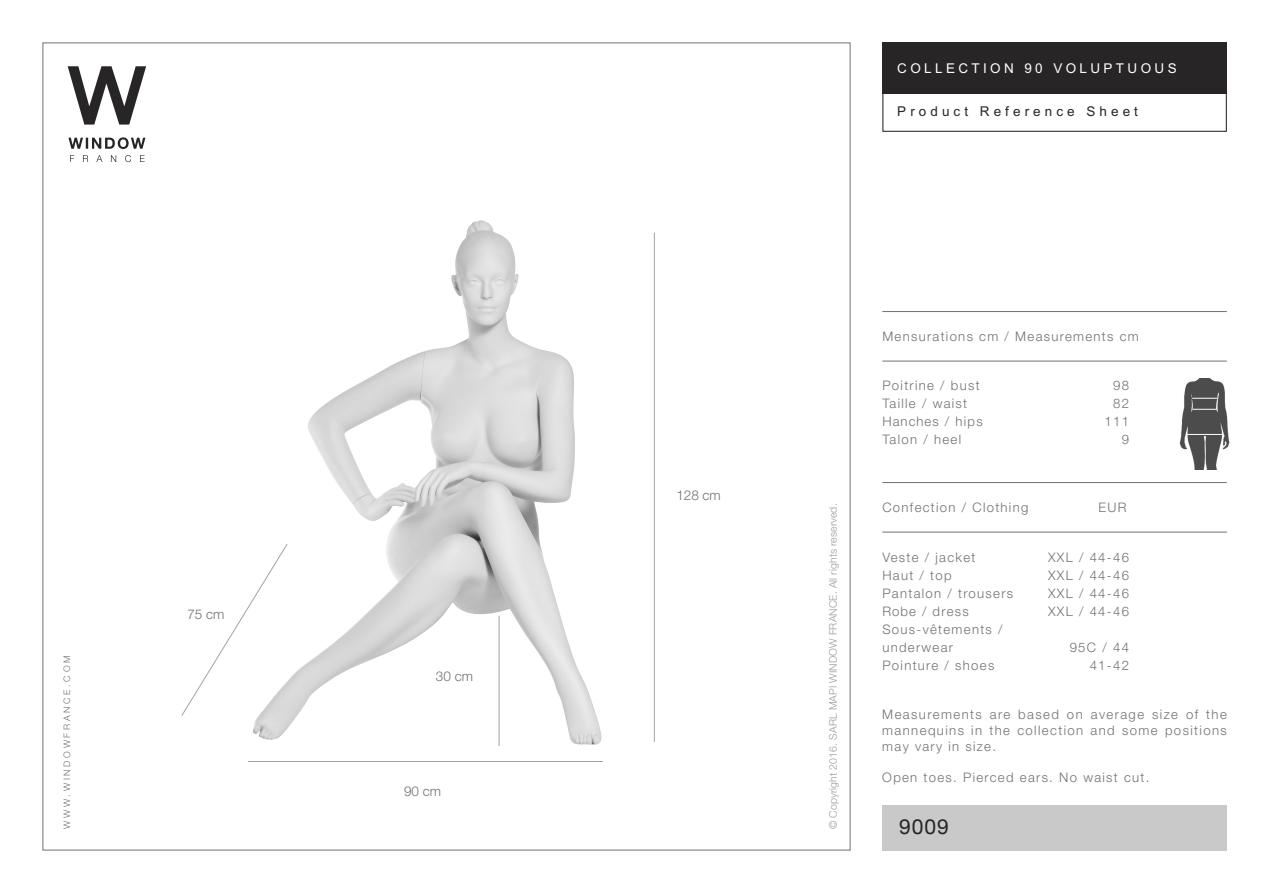
<style>
.page{position:relative;width:1263px;height:893px;background:#fff}
.page>*{position:absolute;margin:0;border:0;box-sizing:border-box;transform-origin:0 0}
.t1{font:21px "Helvetica Neue";color:#272526}
.t2{font:13.5px "Arial";letter-spacing:.25em;color:#fff}
.t3{font:13.5px "Arial";letter-spacing:.3em;color:#272526}
.t4{font:300 13.5px "Helvetica Neue LT Pro";color:#727172}
.t5{font:300 13.2px/15.8px "Helvetica Neue LT Pro";letter-spacing:.1em;color:#727172}
.t6{font:300 13.2px "Helvetica Neue LT Pro";letter-spacing:.08em;color:#727172}
.t7{font:300 10.5px "Helvetica Neue LT Pro";letter-spacing:.01em;color:#9e9d9d}
.t8{font:300 9px "Helvetica Neue LT Std";letter-spacing:.3em;color:#727172}
</style>
<div class="page">
<div style="left:882px;top:43px;width:345px;height:51px;background:#272526"></div>
<div style="left:882px;top:43px;width:345px;height:89px;border:1px solid #272526"></div>
<div style="left:882px;top:805px;width:345px;height:45px;background:#c9c9c9"></div>
<img style="left:253px;top:220px;width:349px;height:525px">
<hr style="left:882px;top:532px;width:345px;height:1px;background:#727172">
<hr style="left:882px;top:482px;width:345px;height:1px;background:#727172">
<hr style="left:882px;top:361px;width:345px;height:1px;background:#727172">
<hr style="left:882px;top:311px;width:345px;height:1px;background:#727172">
<hr style="left:248px;top:761px;width:355px;height:1px;background:#a3a3a3">
<hr style="left:654px;top:233px;width:1px;height:509px;background:#afafaf">
<svg style="left:181px;top:543px;width:107px;height:174px"></svg>
<div style="left:1179px;top:375px;width:52px;height:97px;background:#fff;opacity:.3"></div>
<hr style="left:1187px;top:434px;width:36px;height:1px;background:#fff">
<svg style="left:1192px;top:398px;width:26px;height:1px"></svg>
<svg style="left:1193px;top:409px;width:23px;height:1px"></svg>
<hr style="left:499px;top:616px;width:1px;height:130px;background:#cdcccd">
<svg style="left:68px;top:66px;width:78px;height:59px"></svg>
<svg style="left:70px;top:155px;width:4px;height:7px"></svg>
<svg style="left:83px;top:155px;width:5px;height:7px"></svg>
<svg style="left:96px;top:155px;width:6px;height:7px"></svg>
<svg style="left:111px;top:155px;width:5px;height:7px"></svg>
<svg style="left:125px;top:155px;width:6px;height:7px"></svg>
<svg style="left:140px;top:155px;width:5px;height:7px"></svg>
<svg style="left:68px;top:137px;width:77px;height:12px"></svg>
<p class="t8" style="left:64px;top:828px;width:174px;rotate:-90deg">WWW.WINDOWFRANCE.COM</p>
<p class="t4" style="left:187px;top:609px;width:39px">75 cm</p>
<p class="t4" style="left:436px;top:671px;width:39px">30 cm</p>
<p class="t4" style="left:404px;top:787px;width:39px">90 cm</p>
<p class="t4" style="left:676px;top:490px;width:46px">128 cm</p>
<p class="t2" style="left:897px;top:61px;width:281px">COLLECTION 90 VOLUPTUOUS</p>
<p class="t3" style="left:897px;top:104px;width:242px">Product Reference Sheet</p>
<p class="t7" style="left:829px;top:829px;width:327px;rotate:-90deg">© Copyright 2016. SARL MAPI WINDOW FRANCE. All rights reserved.</p>
<p class="t5" style="left:882px;top:330px;width:258px">Mensurations cm / Measurements cm</p>
<p class="t5" style="left:882px;top:379px;width:99px">Poitrine / bust</p>
<p class="t5" style="left:1113px;top:379px;width:17px">98</p>
<p class="t5" style="left:882px;top:397px;width:86px">Taille / waist</p>
<p class="t5" style="left:1113px;top:397px;width:17px">82</p>
<p class="t6" style="left:882px;top:417px;width:102px">Hanches / hips</p>
<p class="t5" style="left:1104px;top:415px;width:26px">111</p>
<p class="t5" style="left:882px;top:433px;width:80px">Talon / heel</p>
<p class="t5" style="left:1122px;top:433px;width:9px">9</p>
<p class="t5" style="left:882px;top:501px;width:147px">Confection / Clothing</p>
<p class="t5" style="left:1098px;top:501px;width:30px">EUR</p>
<p class="t5" style="left:882px;top:550px;width:95px">Veste / jacket</p>
<p class="t5" style="left:1048px;top:550px;width:83px">XXL / 44-46</p>
<p class="t5" style="left:882px;top:568px;width:71px">Haut / top</p>
<p class="t5" style="left:1048px;top:568px;width:83px">XXL / 44-46</p>
<p class="t5" style="left:882px;top:586px;width:132px">Pantalon / trousers</p>
<p class="t5" style="left:1048px;top:586px;width:83px">XXL / 44-46</p>
<p class="t6" style="left:882px;top:606px;width:88px">Robe / dress</p>
<p class="t5" style="left:1048px;top:604px;width:83px">XXL / 44-46</p>
<p class="t5" style="left:882px;top:621px;width:122px;line-height:18px">Sous-vêtements / underwear</p>
<p class="t5" style="left:1070px;top:640px;width:61px">95C / 44</p>
<p class="t5" style="left:882px;top:658px;width:113px">Pointure / shoes</p>
<p class="t5" style="left:1090px;top:658px;width:41px">41-42</p>
<p class="t5" style="left:882px;top:708px;width:346px;text-align:justify">Measurements are based on average size of the mannequins in the collection and some positions may vary in size.</p>
<p class="t5" style="left:882px;top:771px;width:269px">Open toes. Pierced ears. No waist cut.</p>
<h1 class="t1" style="left:899px;top:814px;width:51px">9009</h1>
</div>
